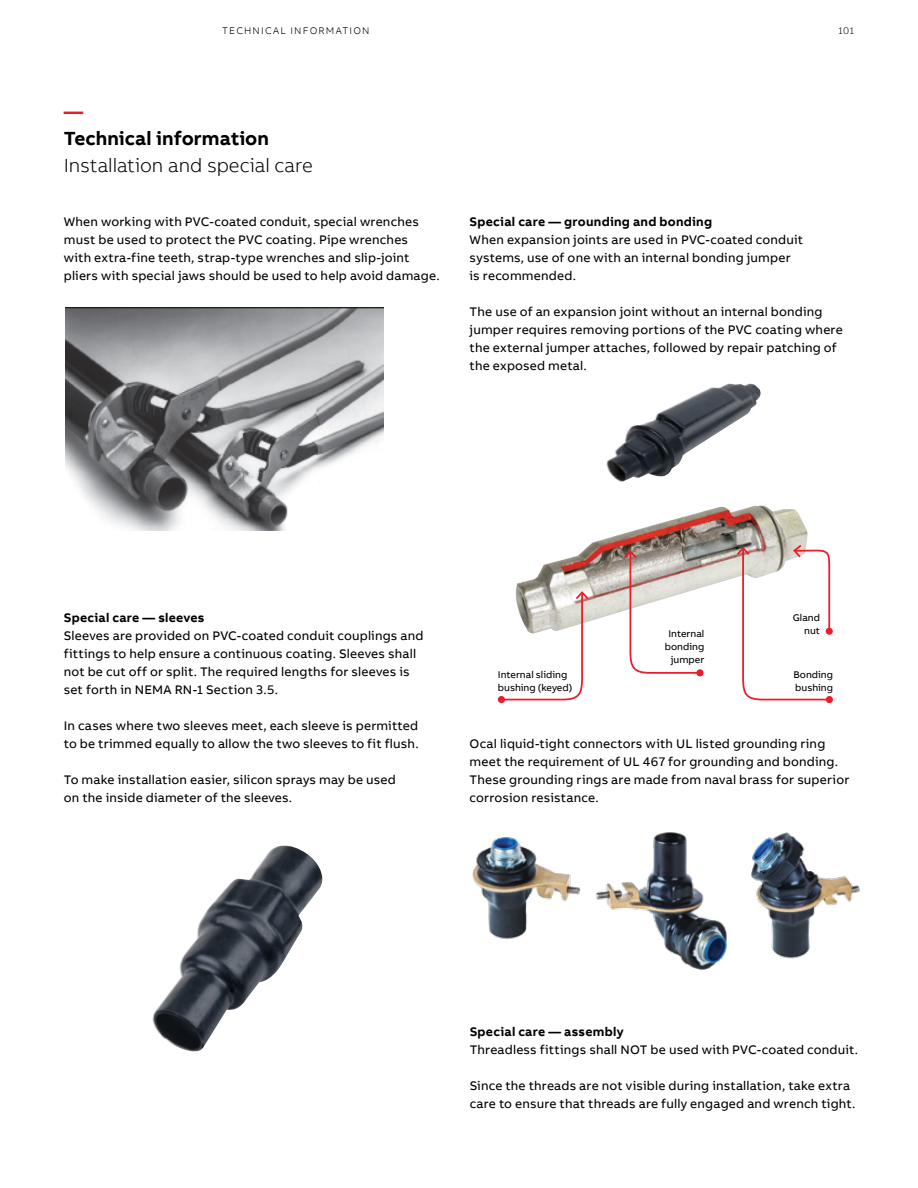
<style>
.page{position:relative;width:918px;height:1188px;background:#fff}
.page>*{position:absolute;margin:0;border:0;box-sizing:border-box;transform-origin:0 0}
.t1{font:300 19.5px "AB Bvoice";letter-spacing:-.005em;color:#000}
.t2{font:700 19.5px "AB Bvoice";letter-spacing:.005em;color:#000}
.t3{font:700 19.5px "AB Bvoice";color:#ed1c29}
.t4{font:16.95px "AB Bvoice";letter-spacing:.005em;color:#000}
.t5{font:12.75px/18px "AB Bvoice";letter-spacing:.015em;color:#000}
.t6{font:700 12.75px "AB Bvoice";letter-spacing:.02em;color:#000}
.t7{font:9.9px/12.8px "AB Bvoice";color:#000}
.t8{font:300 9.9px "AB Bvoice";letter-spacing:.12em;color:#000}
</style>
<div class="page">
<div style="left:64px;top:307px;width:322px;height:226px;background:linear-gradient(to right,#fff,#fff)"></div>
<img style="left:66px;top:307px;width:317px;height:224px">
<img style="left:152px;top:846px;width:171px;height:206px">
<img style="left:596px;top:832px;width:131px;height:138px">
<img style="left:473px;top:837px;width:108px;height:103px">
<img style="left:751px;top:832px;width:109px;height:127px">
<img style="left:606px;top:383px;width:155px;height:99px">
<img style="left:516px;top:505px;width:292px;height:116px">
<div style="left:498px;top:696px;width:7px;height:7px;background:#ed1c29;border-radius:50%"></div>
<svg style="left:500px;top:590px;width:90px;height:111px"></svg>
<div style="left:826px;top:696px;width:7px;height:7px;background:#ed1c29;border-radius:50%"></div>
<svg style="left:735px;top:543px;width:96px;height:158px"></svg>
<svg style="left:696px;top:669px;width:8px;height:7px"></svg>
<svg style="left:622px;top:549px;width:80px;height:126px"></svg>
<p class="t8" style="left:222px;top:24px;width:149px">TECHNICAL INFORMATION</p>
<h1 class="t3" style="left:64px;top:99px;width:21px">—</h1>
<h1 class="t2" style="left:64px;top:126px;width:207px">Technical information</h1>
<h1 class="t1" style="left:64px;top:154px;width:251px">Installation and special care</h1>
<p class="t8" style="left:838px;top:24px;width:17px">101</p>
<p class="t6" style="left:470px;top:213px;width:244px">Special care — grounding and bonding</p>
<p class="t5" style="left:470px;top:231px;width:335px">When expansion joints are used in PVC-coated conduit systems, use of one with an internal bonding jumper is recommended.</p>
<p class="t5" style="left:470px;top:303px;width:375px">The use of an expansion joint without an internal bonding jumper requires removing portions of the PVC coating where the external jumper attaches, followed by repair patching of the exposed metal.</p>
<p class="t5" style="left:64px;top:213px;width:377px">When working with PVC-coated conduit, special wrenches must be used to protect the PVC coating. Pipe wrenches<br>with extra-fine teeth, strap-type wrenches and slip-joint pliers with special jaws should be used to help avoid damage.</p>
<h2 class="t4" style="left:-2px;top:222px;width:607px">ype wrenches and slip-joint pliers with special jaws should be used to avoid</h2>
<p class="t6" style="left:64px;top:609px;width:142px">Special care — sleeves</p>
<p class="t5" style="left:64px;top:627px;width:361px">Sleeves are provided on PVC-coated conduit couplings and fittings to help ensure a continuous coating. Sleeves shall not be cut off or split. The required lengths for sleeves is set forth in NEMA RN-1 Section 3.5.</p>
<p class="t5" style="left:64px;top:717px;width:356px">In cases where two sleeves meet, each sleeve is permitted to be trimmed equally to allow the two sleeves to fit flush.</p>
<p class="t5" style="left:64px;top:771px;width:334px">To make installation easier, silicon sprays may be used on the inside diameter of the sleeves.</p>
<p class="t7" style="left:665px;top:628px;width:41px;text-align:center">Internal bonding jumper</p>
<p class="t7" style="left:793px;top:612px;width:29px;text-align:right">Gland nut</p>
<p class="t7" style="left:498px;top:669px;width:76px">Internal sliding bushing (keyed)</p>
<p class="t7" style="left:793px;top:669px;width:41px">Bonding bushing</p>
<p class="t5" style="left:470px;top:735px;width:381px">Ocal liquid-tight connectors with UL listed grounding ring meet the requirement of UL 467 for grounding and bonding.<br>These grounding rings are made from naval brass for superior corrosion resistance.</p>
<p class="t6" style="left:470px;top:1023px;width:156px">Special care — assembly</p>
<p class="t5" style="left:470px;top:1041px;width:390px">Threadless fittings shall NOT be used with PVC-coated conduit.</p>
<p class="t5" style="left:470px;top:1077px;width:387px">Since the threads are not visible during installation, take extra care to ensure that threads are fully engaged and wrench tight.</p>
</div>
